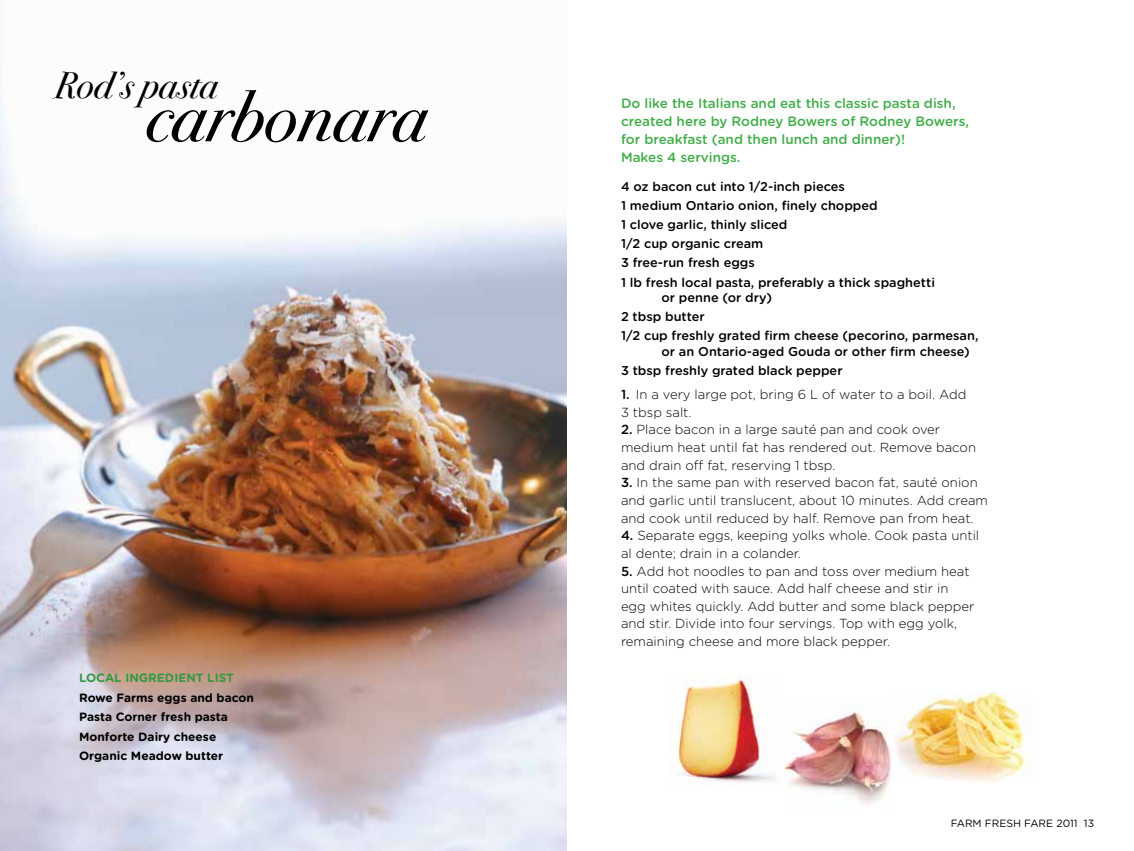
<style>
.page{position:relative;width:1134px;height:851px;background:#fff}
.page>*{position:absolute;margin:0;border:0;box-sizing:border-box;transform-origin:0 0}
.t1{font:72px "Bodoni Svty Two ITCTT Book Ita";color:#000}
.t2{font:37.5px "Bodoni Svty Two ITCTT Book Ita";color:#000}
.t3{font:500 13.5px/18px "Gotham Rounded";color:#41ad49}
.t4{font:300 13.2px/17.7px "Gotham Rounded";color:#000}
.t5{font:500 12.75px/19.2px "Gotham Rounded";color:#000}
.t6{font:700 12px/19.5px "Gotham Rounded";color:#000}
.t7{font:700 12px "Gotham Rounded";color:#37983f}
.t8{font:10.5px "Gotham Rounded";color:#000}
.s1{font-weight:500}
</style>
<div class="page">
<img style="left:0;top:91px;width:567px;height:759px">
<img style="left:785px;top:702px;width:106px;height:102px">
<img style="left:894px;top:692px;width:133px;height:90px">
<img style="left:674px;top:675px;width:101px;height:107px">
<h2 class="t2" style="left:54px;top:52px;width:165px">Rod’s pasta</h2>
<h1 class="t1" style="left:146px;top:54px;width:283px">carbonara</h1>
<p class="t7" style="left:79px;top:669px;width:156px">LOCAL INGREDIENT LIST</p>
<p class="t6" style="left:79px;top:687px;width:176px">Rowe Farms eggs and bacon<br>Pasta Corner fresh pasta<br>Monforte Dairy cheese<br>Organic Meadow butter</p>
<p class="t3" style="left:621px;top:93px;width:350px">Do like the Italians and eat this classic pasta dish, created here by Rodney Bowers of Rodney Bowers, for breakfast (and then lunch and dinner)!<br>Makes 4 servings.</p>
<p class="t5" style="left:621px;top:176px;width:316px">4 oz bacon cut into 1/2-inch pieces<br>1 medium Ontario onion, finely chopped<br>1 clove garlic, thinly sliced<br>1/2 cup organic cream<br>3 free-run fresh eggs<br>1 lb fresh local pasta, preferably a thick spaghetti</p>
<p class="t5" style="left:621px;top:287px;width:359px;text-indent:40px">or penne (or dry)<br>2 tbsp butter<br>1/2 cup freshly grated firm cheese (pecorino, parmesan,</p>
<p class="t5" style="left:621px;top:341px;width:350px;text-indent:40px">or an Ontario-aged Gouda or other firm cheese)<br>3 tbsp freshly grated black pepper</p>
<p class="t4" style="left:621px;top:385px;width:347px"><span class="s1">1.</span> In a very large pot, bring 6 L of water to a boil. Add<br>3 tbsp salt.</p>
<p class="t4" style="left:621px;top:420px;width:357px"><span class="s1">2.</span> Place bacon in a large sauté pan and cook over medium heat until fat has rendered out. Remove bacon and drain off fat, reserving 1 tbsp.</p>
<p class="t4" style="left:621px;top:473px;width:369px"><span class="s1">3.</span> In the same pan with reserved bacon fat, sauté onion and garlic until translucent, about 10 minutes. Add cream and cook until reduced by half. Remove pan from heat.</p>
<p class="t4" style="left:621px;top:526px;width:360px"><span class="s1">4.</span> Separate eggs, keeping yolks whole. Cook pasta until al dente; drain in a colander.</p>
<p class="t4" style="left:621px;top:561px;width:355px"><span class="s1">5.</span> Add hot noodles to pan and toss over medium heat until coated with sauce. Add half cheese and stir in egg whites quickly. Add butter and some black pepper and stir. Divide into four servings. Top with egg yolk, remaining cheese and more black pepper.</p>
<p class="t8" style="left:951px;top:815px;width:49px">FARM FRES</p>
<p class="t8" style="left:1013px;top:815px;width:26px">H FARE</p>
<p class="t8" style="left:1056px;top:815px;width:39px">2011 13</p>
</div>
